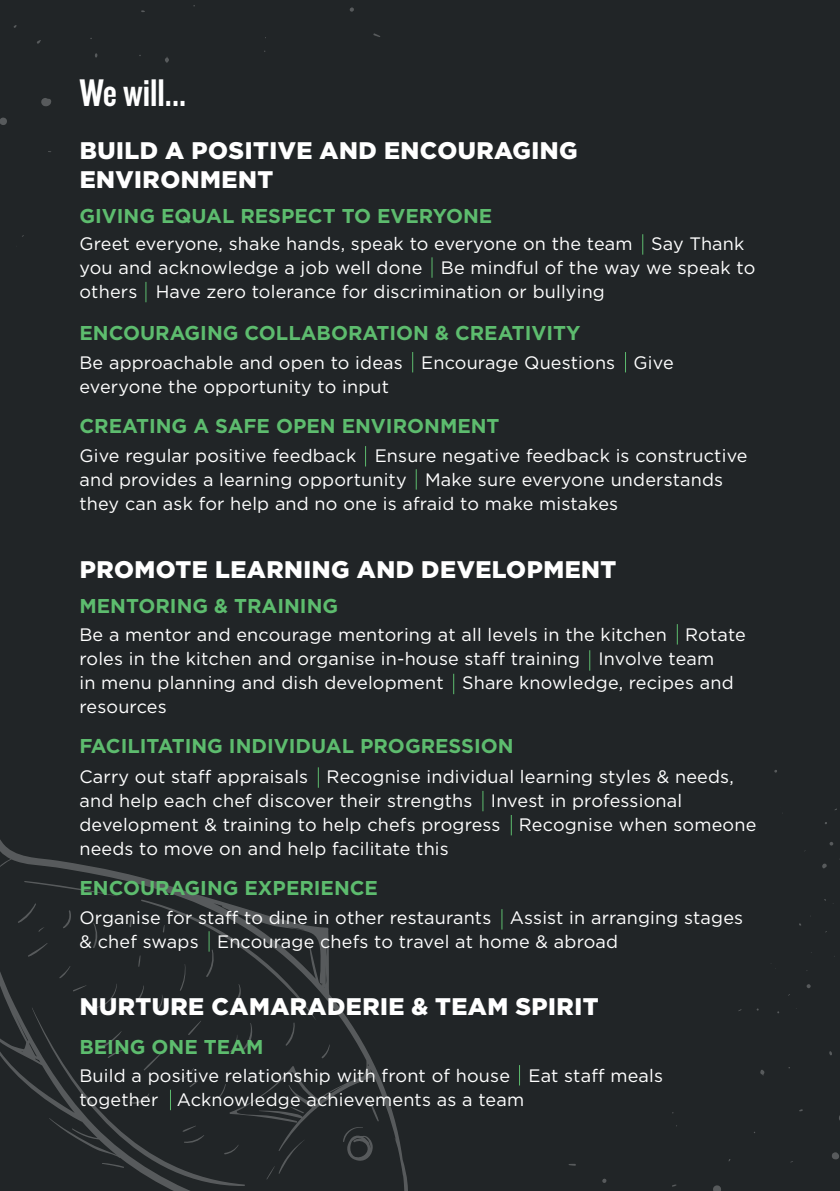
<style>
.page{position:relative;width:840px;height:1191px;background:#fff}
.page>*{position:absolute;margin:0;border:0;box-sizing:border-box;transform-origin:0 0}
.t1{font:40px "Knockout HTF49 Liteweight";color:#fff}
.t2{font:900 24px/28.8px "Gotham Pro";letter-spacing:.02em;color:#fff}
.t3{font:700 20px "Gotham";color:#5dbc6e}
.t4{font:18px/24px "Gotham";letter-spacing:.01em;color:#fff}
</style>
<div class="page">
<div style="left:0;top:0;width:839px;height:1191px;background:#212527"></div>
<svg style="left:806px;top:984px;width:4px;height:4px"></svg>
<svg style="left:822px;top:863px;width:4px;height:5px"></svg>
<svg style="left:602px;top:1178px;width:5px;height:5px"></svg>
<svg style="left:832px;top:1152px;width:7px;height:7px"></svg>
<svg style="left:713px;top:1185px;width:8px;height:6px"></svg>
<svg style="left:760px;top:1070px;width:4px;height:5px"></svg>
<svg style="left:0;top:767px;width:408px;height:424px"></svg>
<svg style="left:343px;top:1095px;width:36px;height:66px"></svg>
<svg style="left:642px;top:234px;width:1px;height:21px"></svg>
<svg style="left:431px;top:257px;width:1px;height:21px"></svg>
<svg style="left:145px;top:282px;width:1px;height:20px"></svg>
<svg style="left:412px;top:352px;width:1px;height:20px"></svg>
<svg style="left:415px;top:469px;width:1px;height:20px"></svg>
<svg style="left:365px;top:446px;width:1px;height:20px"></svg>
<svg style="left:676px;top:624px;width:1px;height:20px"></svg>
<svg style="left:589px;top:650px;width:1px;height:20px"></svg>
<svg style="left:453px;top:674px;width:1px;height:20px"></svg>
<svg style="left:317px;top:767px;width:1px;height:20px"></svg>
<svg style="left:482px;top:791px;width:1px;height:20px"></svg>
<svg style="left:510px;top:815px;width:1px;height:20px"></svg>
<svg style="left:501px;top:909px;width:1px;height:20px"></svg>
<svg style="left:17px;top:881px;width:312px;height:305px"></svg>
<svg style="left:373px;top:33px;width:7px;height:4px"></svg>
<svg style="left:349px;top:7px;width:5px;height:5px"></svg>
<svg style="left:37px;top:40px;width:4px;height:4px"></svg>
<svg style="left:0;top:117px;width:7px;height:8px"></svg>
<svg style="left:41px;top:98px;width:11px;height:9px"></svg>
<svg style="left:165px;top:57px;width:4px;height:6px"></svg>
<h1 class="t1" style="left:79px;top:72px;width:108px">We will...</h1>
<h2 class="t2" style="left:80px;top:135px;width:499px">BUILD A POSITIVE AND ENCOURAGING<br>ENVIRONMENT</h2>
<p class="t3" style="left:79px;top:203px;width:414px">GIVING EQUAL RESPECT TO EVERYONE</p>
<p class="t4" style="left:79px;top:231px;width:677px">Greet everyone, shake hands, speak to everyone on the team Say Thank you and acknowledge a job well done Be mindful of the way we speak to others Have zero tolerance for discrimination or bullying</p>
<p class="t3" style="left:79px;top:320px;width:502px">ENCOURAGING COLLABORATION &amp; CREATIVITY</p>
<p class="t4" style="left:79px;top:350px;width:595px">Be approachable and open to ideas Encourage Questions Give everyone the opportunity to input</p>
<p class="t3" style="left:79px;top:412px;width:421px">CREATING A SAFE OPEN ENVIRONMENT</p>
<p class="t4" style="left:79px;top:443px;width:669px">Give regular positive feedback Ensure negative feedback is constructive and provides a learning opportunity Make sure everyone understands they can ask for help and no one is afraid to make mistakes</p>
<h2 class="t2" style="left:80px;top:554px;width:538px">PROMOTE LEARNING AND DEVELOPMENT</h2>
<p class="t3" style="left:79px;top:593px;width:260px">MENTORING &amp; TRAINING</p>
<p class="t4" style="left:79px;top:622px;width:667px">Be a mentor and encourage mentoring at all levels in the kitchen Rotate roles in the kitchen and organise in-house staff training Involve team<br>in menu planning and dish development Share knowledge, recipes and resources</p>
<p class="t3" style="left:79px;top:732px;width:435px">FACILITATING INDIVIDUAL PROGRESSION</p>
<p class="t4" style="left:79px;top:764px;width:678px">Carry out staff appraisals Recognise individual learning styles &amp; needs, and help each chef discover their strengths Invest in professional development &amp; training to help chefs progress Recognise when someone needs to move on and help facilitate this</p>
<p class="t3" style="left:79px;top:874px;width:300px">ENCOURAGING EXPERIENCE</p>
<p class="t4" style="left:79px;top:905px;width:664px">Organise for staff to dine in other restaurants Assist in arranging stages &amp; chef swaps Encourage chefs to travel at home &amp; abroad</p>
<h2 class="t2" style="left:80px;top:991px;width:520px">NURTURE CAMARADERIE &amp; TEAM SPIRIT</h2>
<p class="t3" style="left:79px;top:1033px;width:185px">BEING ONE TEAM</p>
<p class="t4" style="left:79px;top:1063px;width:584px">Build a positive relationship with front of house Eat staff meals together Acknowledge achievements as a team</p>
</div>
